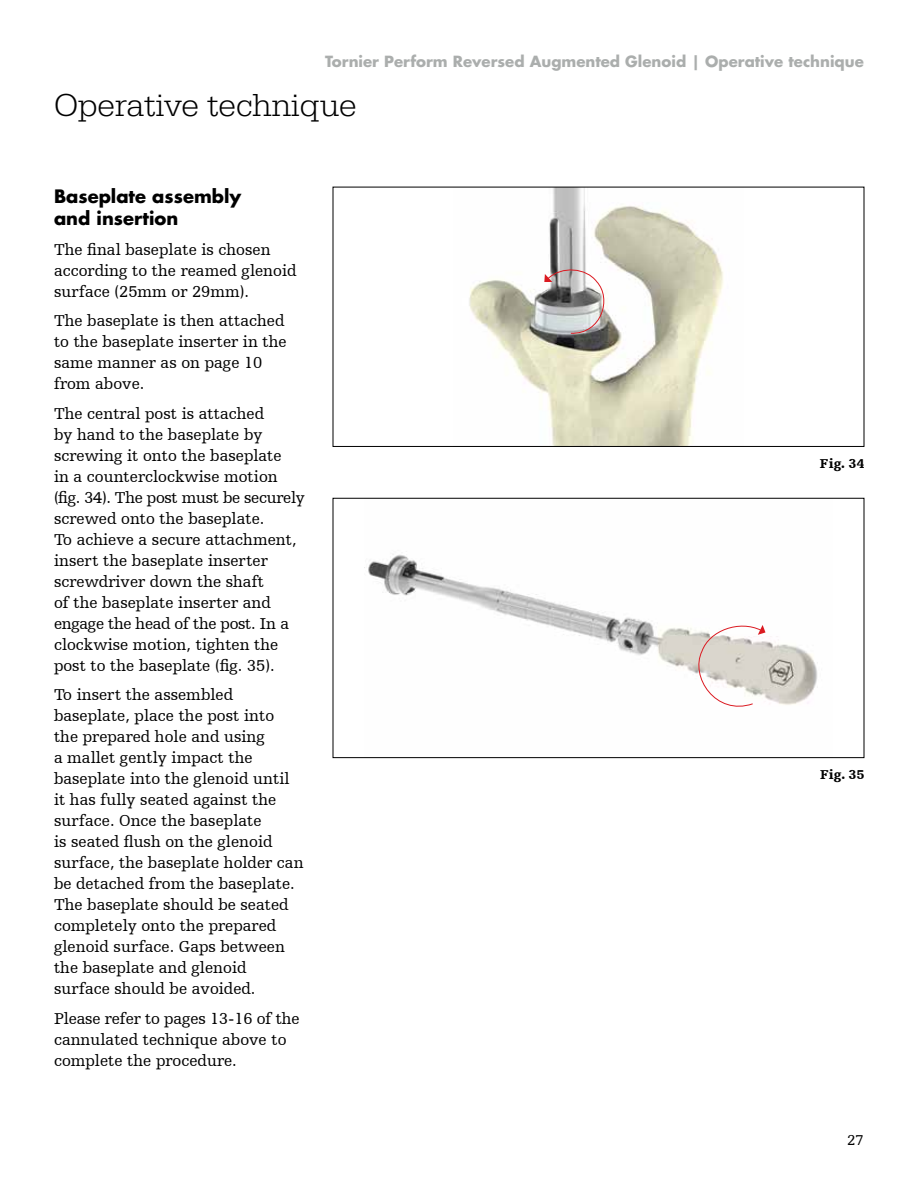
<style>
.page{position:relative;width:918px;height:1188px;background:#fff}
.page>*{position:absolute;margin:0;border:0;box-sizing:border-box;transform-origin:0 0}
.t1{font:300 33px "URW Egyptienne TOT";color:#000}
.t2{font:700 18px/22.5px "Futura For Stryker";color:#000}
.t3{font:16.5px/21px "Humanist Slabserif 712 BT";color:#000}
.t4{font:700 15px "Futura Std";color:#abaead}
.t5{font:15px "Humanist Slabserif 712 BT";color:#000}
.t6{font:900 13.5px "Humanist Slabserif 712 BT";letter-spacing:.03em;color:#000}
</style>
<div class="page">
<img style="left:469px;top:189px;width:254px;height:256px">
<div style="left:333px;top:187px;width:531px;height:260px;border:1px solid #000"></div>
<img style="left:368px;top:554px;width:450px;height:151px">
<div style="left:333px;top:498px;width:531px;height:260px;border:1px solid #000"></div>
<svg style="left:544px;top:266px;width:68px;height:68px"></svg>
<svg style="left:689px;top:620px;width:77px;height:87px"></svg>
<p class="t4" style="left:325px;top:51px;width:540px">Tornier Perform Reversed Augmented Glenoid | Operative technique</p>
<h1 class="t1" style="left:54px;top:86px;width:304px">Operative technique</h1>
<p class="t2" style="left:54px;top:184px;width:189px">Baseplate assembly and insertion</p>
<p class="t3" style="left:54px;top:238px;width:244px">The final baseplate is chosen according to the reamed glenoid surface (25mm or 29mm).</p>
<p class="t3" style="left:54px;top:310px;width:234px">The baseplate is then attached to the baseplate inserter in the same manner as on page 10 from above.</p>
<p class="t3" style="left:54px;top:402px;width:252px">The central post is attached<br>by hand to the baseplate by screwing it onto the baseplate<br>in a counterclockwise motion (fig. 34). The post must be securely screwed onto the baseplate.<br>To achieve a secure attachment, insert the baseplate inserter screwdriver down the shaft<br>of the baseplate inserter and engage the head of the post. In a clockwise motion, tighten the post to the baseplate (fig. 35).</p>
<p class="t3" style="left:54px;top:684px;width:251px">To insert the assembled baseplate, place the post into<br>the prepared hole and using<br>a mallet gently impact the baseplate into the glenoid until it has fully seated against the surface. Once the baseplate<br>is seated flush on the glenoid surface, the baseplate holder can be detached from the baseplate.<br>The baseplate should be seated completely onto the prepared glenoid surface. Gaps between the baseplate and glenoid surface should be avoided.</p>
<p class="t3" style="left:54px;top:1008px;width:247px">Please refer to pages 13-16 of the cannulated technique above to complete the procedure.</p>
<p class="t6" style="left:820px;top:455px;width:46px">Fig. 34</p>
<p class="t6" style="left:820px;top:766px;width:46px">Fig. 35</p>
<p class="t5" style="left:847px;top:1131px;width:18px">27</p>
</div>
